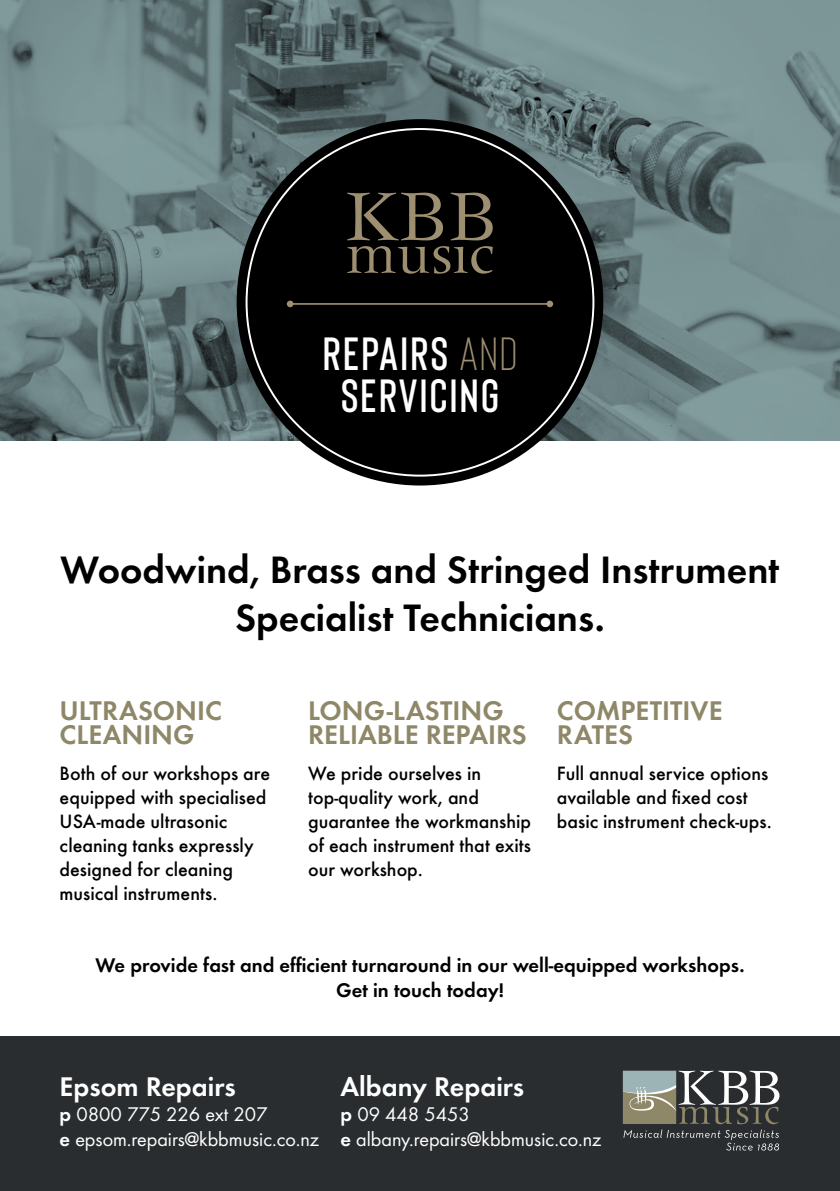
<style>
.page{position:relative;width:840px;height:1191px;background:#fff}
.page>*{position:absolute;margin:0;border:0;box-sizing:border-box;transform-origin:0 0}
.t1{font:600 46.4px/41.8px "Bison";letter-spacing:.05em;color:#fff;text-align:center}
.t2{font:39.6px/47.6px "Futura Dem";color:#000;text-align:center}
.t3{font:28px/24px "Futura Dem";color:#8e8768}
.t4{font:28px "Futura Dem";color:#fff}
.t5{font:20.6px/24.6px "Futura Boo";color:#fff}
.t6{font:20.6px/24.6px "Futura Dem";color:#000;text-align:center}
.t7{font:500 20px/24px "Futura";color:#000}
.t8{font:12px "Futura Boo";letter-spacing:.045em;color:#fff}
.s1{font-weight:400;color:#9d8f70}
.s2{font-family:"Futura Dem"}
</style>
<div class="page">
<div style="left:0;top:1036px;width:839px;height:155px;background:#2a2d2f"></div>
<svg style="left:622px;top:1070px;width:157px;height:80px"></svg>
<svg style="left:0;top:0;width:839px;height:440px;background:#6a8082"></svg>
<div style="left:236px;top:119px;width:367px;height:366px;background:#000;border-radius:50%"></div>
<hr style="left:290px;top:303px;width:259px;height:2px;background:#9d8f70">
<div style="left:286px;top:301px;width:7px;height:6px;background:#9d8f70;border-radius:50%"></div>
<div style="left:546px;top:301px;width:7px;height:6px;background:#9d8f70;border-radius:50%"></div>
<svg style="left:347px;top:193px;width:145px;height:47px"></svg>
<svg style="left:347px;top:246px;width:145px;height:28px"></svg>
<h1 class="t1" style="left:323px;top:331px;width:195px">REPAIRS <span class="s1">and<br></span>SERVICING</h1>
<h2 class="t2" style="left:61px;top:544px;width:719px">Woodwind, Brass and Stringed Instrument<br>Specialist Technicians.</h2>
<h3 class="t3" style="left:60px;top:697px;width:164px">ULTRASONIC<br>CLEANING</h3>
<p class="t7" style="left:60px;top:759px;width:212px">Both of our workshops are equipped with specialised<br>USA-made ultrasonic cleaning tanks expressly designed for cleaning musical instruments.</p>
<h3 class="t3" style="left:308px;top:697px;width:220px">LONG-LASTING<br>RELIABLE REPAIRS</h3>
<p class="t7" style="left:308px;top:759px;width:224px">We pride ourselves in top-quality work, and guarantee the workmanship of each instrument that exits our workshop.</p>
<h3 class="t3" style="left:556px;top:697px;width:167px">COMPETITIVE<br>RATES</h3>
<p class="t7" style="left:556px;top:759px;width:216px">Full annual service options available and fixed cost basic instrument check-ups.</p>
<p class="t6" style="left:95px;top:952px;width:650px">We provide fast and efficient turnaround in our well-equipped workshops.<br>Get in touch today!</p>
<h3 class="t4" style="left:60px;top:1067px;width:177px">Epsom Repairs</h3>
<p class="t5" style="left:60px;top:1100px;width:261px"><span class="s2">p</span> 0800 775 226 ext 207<br><span class="s2">e</span> epsom.repairs@kbbmusic.co.nz</p>
<p class="t8" style="left:65px;top:1128px;width:129px">festival programme 2023</p>
<h3 class="t4" style="left:340px;top:1067px;width:185px">Albany Repairs</h3>
<p class="t5" style="left:340px;top:1100px;width:262px"><span class="s2">p</span> 09 448 5453<br><span class="s2">e</span> albany.repairs@kbbmusic.co.nz</p>
</div>
